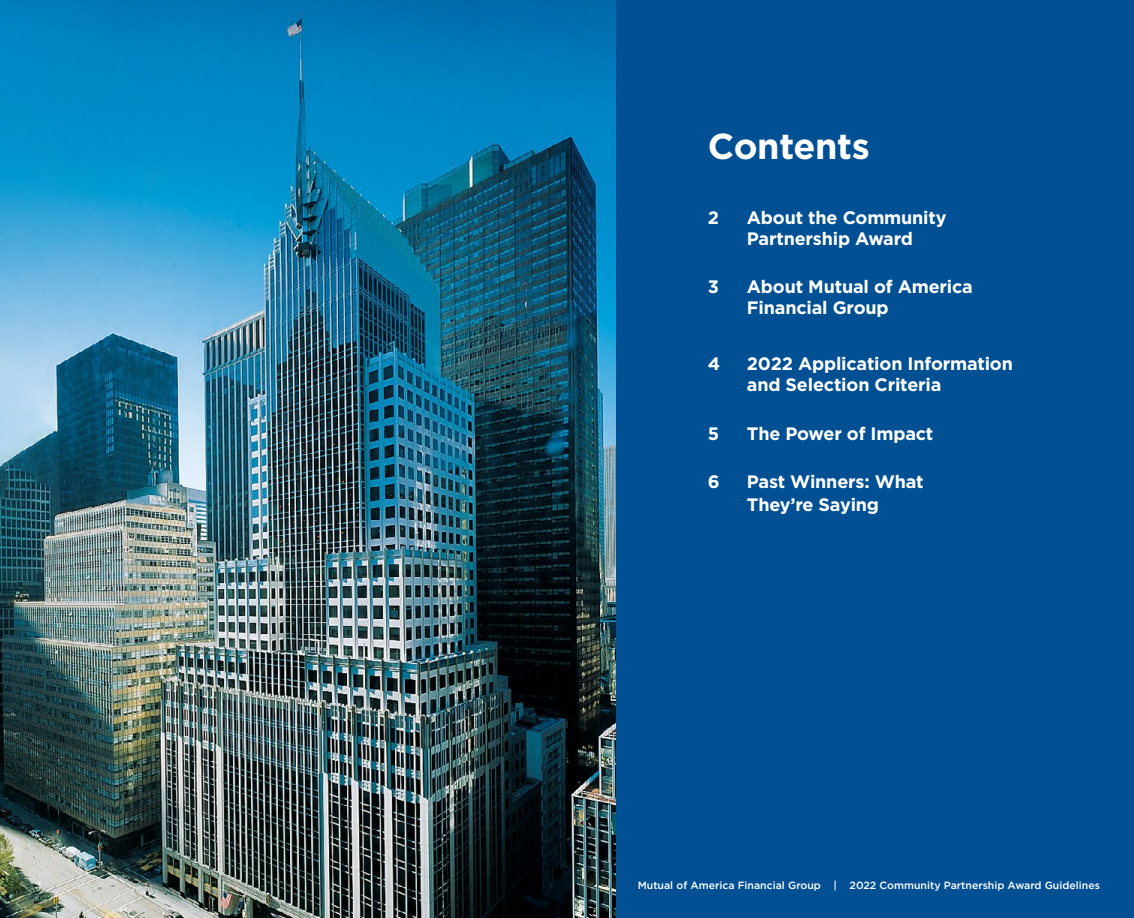
<style>
.page{position:relative;width:1134px;height:918px;background:#005093}
.page>*{position:absolute;margin:0;border:0;box-sizing:border-box;transform-origin:0 0}
._22___headline{font:700 36px "Gotham";letter-spacing:-.01em;color:#fff}
._22___ToC_cat{font:700 18px/21px "Gotham";letter-spacing:-.01em;color:#fff}
.t1{font:500 10.5px "Gotham";color:#fff}
.t2{font:10.5px "Gotham";color:#fff}
</style>
<div class="page">
<img style="left:0;top:0;width:616px;height:918px">
<h1 class="_22___headline" style="left:708px;top:126px;width:163px">Contents</h1>
<h2 class="_22___ToC_cat" style="left:708px;top:206px;width:13px">2</h2>
<h2 class="_22___ToC_cat" style="left:747px;top:206px;width:201px">About the Community<br>Partnership Award</h2>
<h3 class="_22___ToC_cat" style="left:708px;top:276px;width:13px">3</h3>
<h3 class="_22___ToC_cat" style="left:747px;top:276px;width:227px">About Mutual of America<br>Financial Group</h3>
<h3 class="_22___ToC_cat" style="left:708px;top:352px;width:14px">4</h3>
<h3 class="_22___ToC_cat" style="left:747px;top:352px;width:268px">2022 Application Information and Selection Criteria</h3>
<h3 class="_22___ToC_cat" style="left:708px;top:422px;width:13px">5</h3>
<h3 class="_22___ToC_cat" style="left:747px;top:422px;width:188px">The Power of Impact</h3>
<h3 class="_22___ToC_cat" style="left:708px;top:471px;width:13px">6</h3>
<h3 class="_22___ToC_cat" style="left:747px;top:470px;width:178px;line-height:22.5px">Past Winners: What<br>They’re Saying</h3>
<p class="t2" style="left:38px;top:879px;width:5px">1</p>
<p class="t1" style="left:638px;top:879px;width:464px">Mutual of America Financial Group | 2022 Community Partnership Award Guidelines</p>
</div>
